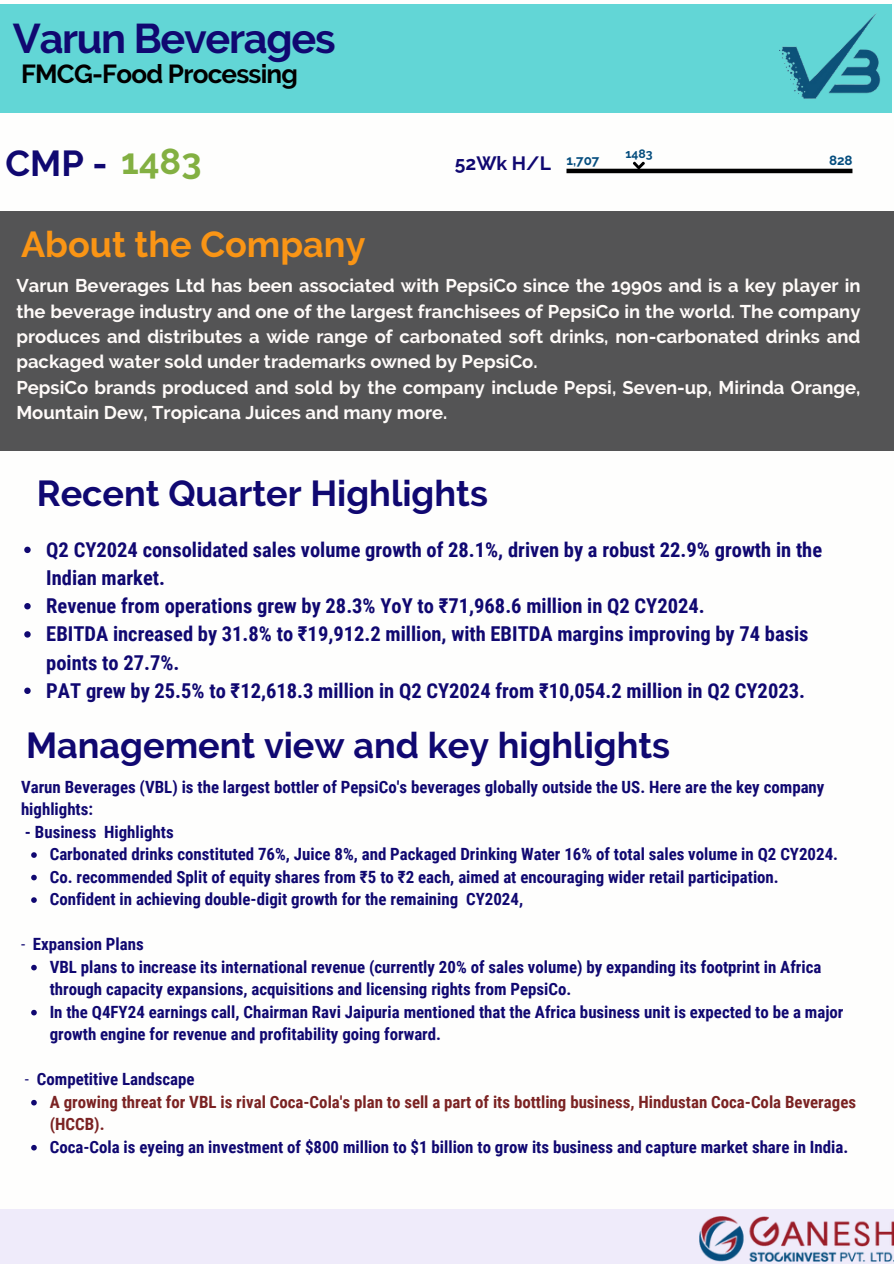
<style>
.page{position:relative;width:894px;height:1264px;background:#fff}
.page>*{position:absolute;margin:0;border:0;box-sizing:border-box;transform-origin:0 0}
.t1{font:700 41.4px "Raleway";letter-spacing:-.03em;color:#100871}
.t2{font:700 36px "Raleway";color:#100871}
.t3{font:700 36px "Raleway";color:#fa9515}
.t4{font:700 26.1px "Raleway";letter-spacing:-.03em;color:#010000}
.t5{font:700 20.4px/28.2px "Roboto Condensed";color:#100871}
.t6{font:700 19.2px "Raleway";color:#100871}
.t7{font:700 18.45px/25.3px "Raleway";color:#fffbf9;text-align:justify}
.t8{font:700 16.8px/22.5px "Roboto Condensed";color:#100871}
.t9{font:700 16.8px/22.5px "Roboto Condensed";color:#7b2323}
.t10{font:700 13.35px "Raleway";color:#054d7e}
.t11{font:700 12.15px "Raleway";color:#054d7e}
.s1{color:#83b042}
.s2{font-weight:400}
</style>
<div class="page">
<div style="left:0;top:212px;width:893px;height:239px;background:#545455"></div>
<div style="left:0;top:1208px;width:893px;height:55px;background:#efebfa"></div>
<img style="left:699px;top:1216px;width:194px;height:45px">
<hr style="left:566px;top:169px;width:286px;height:4px;background:#000">
<svg style="left:632px;top:161px;width:13px;height:8px"></svg>
<svg style="left:24px;top:546px;width:7px;height:7px"></svg>
<svg style="left:24px;top:603px;width:7px;height:6px"></svg>
<svg style="left:24px;top:631px;width:7px;height:6px"></svg>
<svg style="left:24px;top:687px;width:7px;height:7px"></svg>
<svg style="left:31px;top:852px;width:6px;height:5px"></svg>
<svg style="left:31px;top:874px;width:6px;height:6px"></svg>
<svg style="left:31px;top:897px;width:6px;height:5px"></svg>
<svg style="left:31px;top:964px;width:6px;height:6px"></svg>
<svg style="left:31px;top:1009px;width:6px;height:6px"></svg>
<svg style="left:31px;top:1099px;width:6px;height:6px"></svg>
<svg style="left:31px;top:1144px;width:6px;height:6px"></svg>
<div style="left:0;top:4px;width:891px;height:109px;background:#62d6d6"></div>
<img style="left:779px;top:13px;width:101px;height:86px">
<p class="t1" style="left:13px;top:14px;width:324px">Varun Beverages</p>
<p class="t4" style="left:21px;top:58px;width:278px">FMCG-Food Processing</p>
<p class="t2" style="left:5px;top:142px;width:197px">CMP - <span class="s1">1483</span></p>
<p class="t6" style="left:455px;top:152px;width:97px">52Wk H/L</p>
<p class="t10" style="left:566px;top:152px;width:34px">1,707</p>
<h3 class="t10" style="left:828px;top:153px;width:25px">828</h3>
<p class="t11" style="left:625px;top:146px;width:29px">1483</p>
<p class="t3" style="left:21px;top:223px;width:346px">About the Company</p>
<p class="t7" style="left:16px;top:273px;width:845px">Varun Beverages Ltd has been associated with PepsiCo since the 1990s and is a key player in the beverage industry and one of the largest franchisees of PepsiCo in the world. The company produces and distributes a wide range of carbonated soft drinks, non-carbonated drinks and packaged water sold under trademarks owned by PepsiCo.</p>
<p class="t7" style="left:16px;top:374px;width:845px">PepsiCo brands produced and sold by the company include Pepsi, Seven-up, Mirinda Orange,<br>Mountain Dew, Tropicana Juices and many more.</p>
<h1 class="t2" style="left:37px;top:472px;width:452px">Recent Quarter Highlights</h1>
<h4 class="t5" style="left:46px;top:536px;width:777px">Q2 CY2024 consolidated sales volume growth of 28.1%, driven by a robust 22.9% growth in the<br>Indian market.</h4>
<h2 class="t5" style="left:46px;top:592px;width:659px">Revenue from operations grew by 28.3% YoY to ₹71,968.6 million in Q2 CY2024.</h2>
<h3 class="t5" style="left:46px;top:620px;width:763px">EBITDA increased by 31.8% to ₹19,912.2 million, with EBITDA margins improving by 74 basis points to 27.7%.</h3>
<h5 class="t5" style="left:46px;top:676px;width:760px">PAT grew by 25.5% to ₹12,618.3 million in Q2 CY2024 from ₹10,054.2 million in Q2 CY2023.</h5>
<p class="t2" style="left:26px;top:724px;width:645px">Management view and key highlights</p>
<p class="t8" style="left:21px;top:775px;width:804px">Varun Beverages (VBL) is the largest bottler of PepsiCo's beverages globally outside the US. Here are the key company highlights:</p>
<p class="t8" style="left:25px;top:820px;width:150px">- Business Highlights</p>
<h3 class="t8" style="left:50px;top:843px;width:789px">Carbonated drinks constituted 76%, Juice 8%, and Packaged Drinking Water 16% of total sales volume in Q2 CY2024.</h3>
<p class="t8" style="left:50px;top:865px;width:730px">Co. recommended Split of equity shares from ₹5 to ₹2 each, aimed at encouraging wider retail participation.</p>
<p class="t8" style="left:50px;top:888px;width:475px">Confident in achieving double-digit growth for the remaining CY2024,</p>
<p class="t8" style="left:21px;top:933px;width:124px"><span class="s2">-</span> Expansion Plans</p>
<p class="t8" style="left:50px;top:955px;width:773px">VBL plans to increase its international revenue (currently 20% of sales volume) by expanding its footprint in Africa through capacity expansions, acquisitions and licensing rights from PepsiCo.</p>
<p class="t8" style="left:50px;top:1000px;width:795px">In the Q4FY24 earnings call, Chairman Ravi Jaipuria mentioned that the Africa business unit is expected to be a major growth engine for revenue and profitability going forward.</p>
<p class="t8" style="left:25px;top:1068px;width:171px"><span class="s2">-</span> Competitive Landscape</p>
<p class="t9" style="left:50px;top:1090px;width:807px">A growing threat for VBL is rival Coca-Cola's plan to sell a part of its bottling business, Hindustan Coca-Cola Beverages (HCCB).</p>
<p class="t8" style="left:50px;top:1135px;width:799px">Coca-Cola is eyeing an investment of $800 million to $1 billion to grow its business and capture market share in India.</p>
</div>
